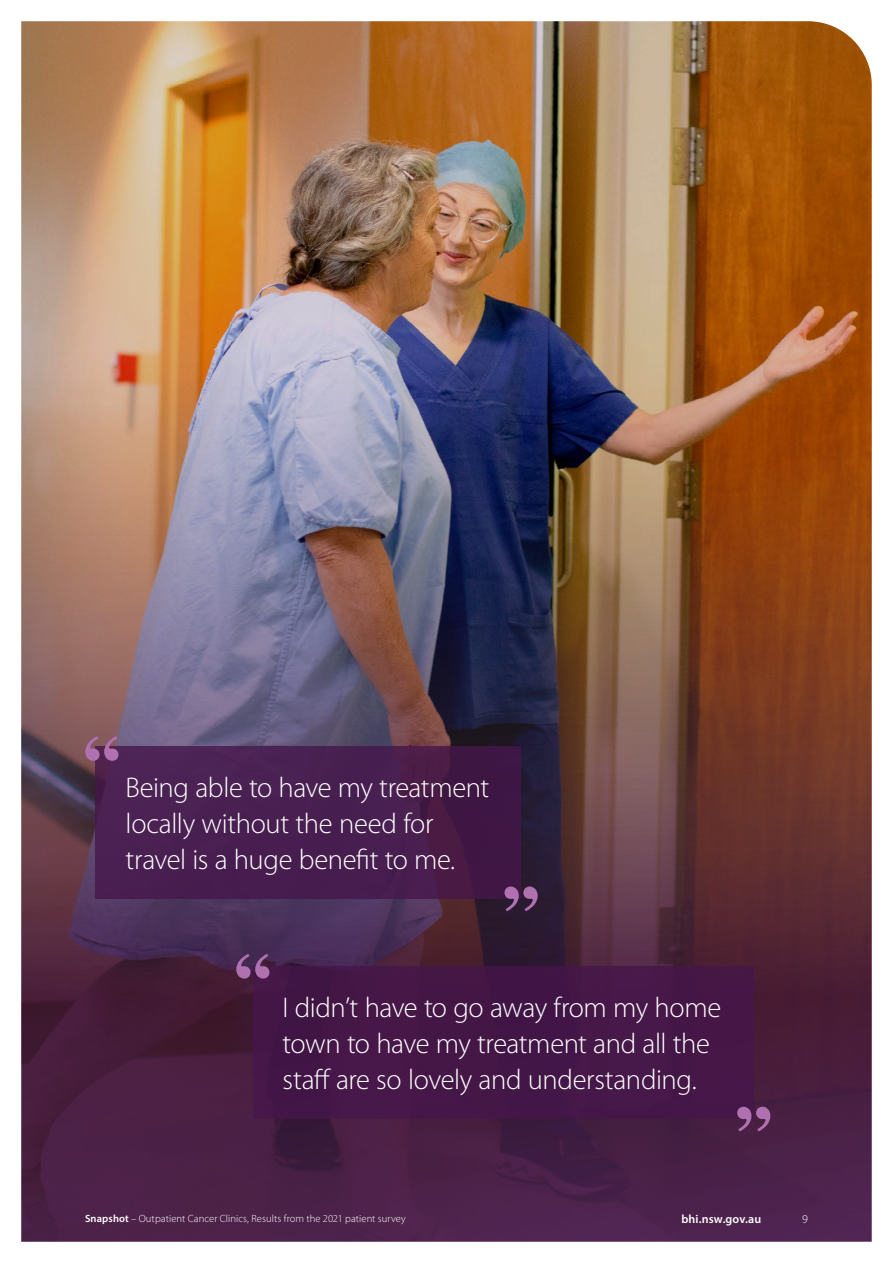
<style>
.page{position:relative;width:893px;height:1263px;background:#fff}
.page>*{position:absolute;margin:0;border:0;box-sizing:border-box;transform-origin:0 0}
.t1{font:300 28.5px/36px "Myriad Pro";letter-spacing:-.015em;color:#fff}
.t2{font:600 12px "Myriad Pro";letter-spacing:.005em;color:#fff}
.t3{font:300 12px "Myriad Pro";color:#fff}
.t4{font:300 10.5px "Myriad Pro";letter-spacing:.01em;color:#fff}
.s1{font-weight:600}
</style>
<div class="page">
<img style="left:21px;top:21px;width:851px;height:1221px">
<div style="left:253px;top:966px;width:501px;height:153px;background:#46164b"></div>
<svg style="left:236px;top:954px;width:33px;height:24px"></svg>
<svg style="left:737px;top:1107px;width:33px;height:24px"></svg>
<div style="left:96px;top:746px;width:425px;height:153px;background:linear-gradient(to right,#4d2356,#431946)"></div>
<svg style="left:85px;top:736px;width:33px;height:25px"></svg>
<svg style="left:504px;top:886px;width:34px;height:25px"></svg>
<p class="t1" style="left:126px;top:770px;width:365px">Being able to have my treatment locally without the need for travel is a huge benefit to me.</p>
<p class="t1" style="left:283px;top:990px;width:440px">I didn’t have to go away from my home town to have my treatment and all the staff are so lovely and understanding.</p>
<p class="t4" style="left:85px;top:1212px;width:322px"><span class="s1">Snapshot</span> – Outpatient Cancer Clinics, Results from the 2021 patient survey</p>
<p class="t2" style="left:681px;top:1211px;width:81px">bhi.nsw.gov.au</p>
<p class="t3" style="left:802px;top:1212px;width:7px">9</p>
</div>
